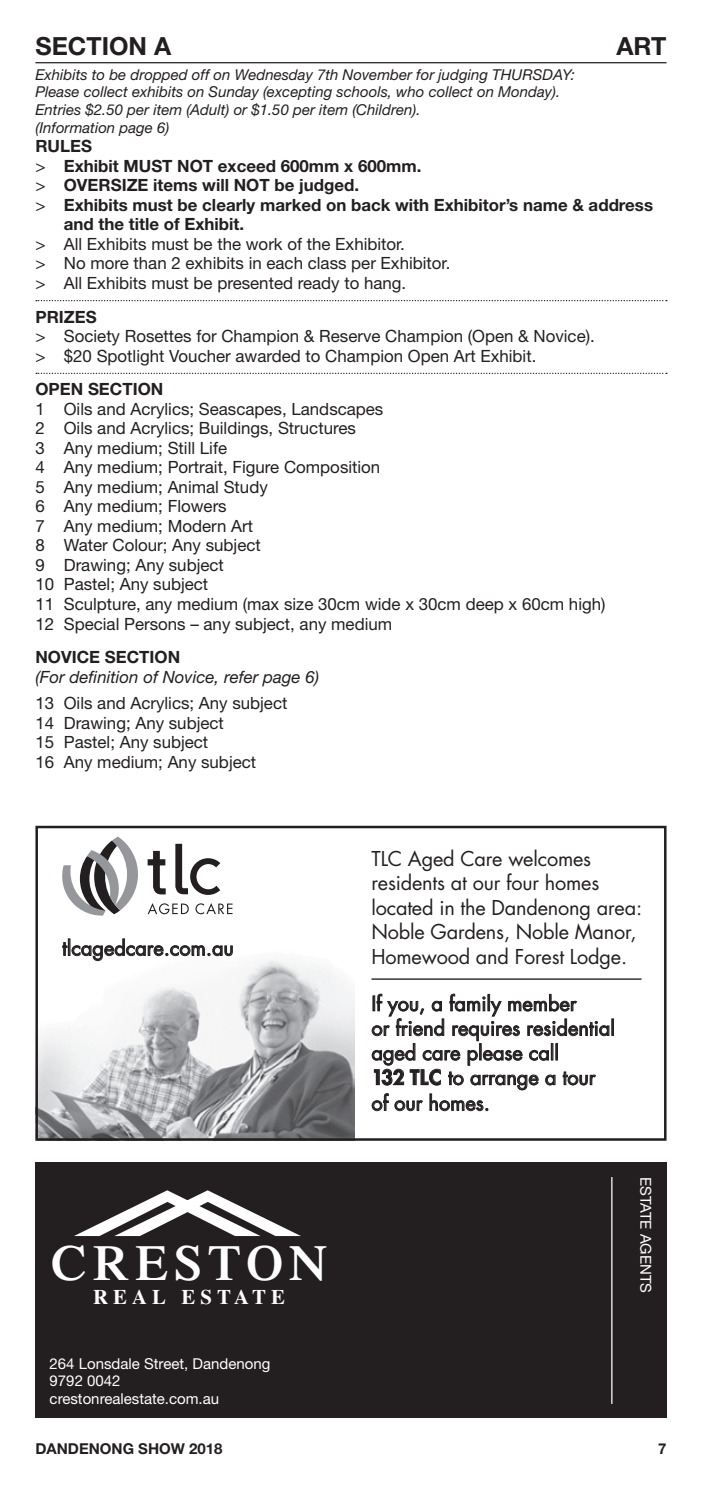
<style>
.page{position:relative;width:702px;height:1489px;background:#fff}
.page>*{position:absolute;margin:0;border:0;box-sizing:border-box;transform-origin:0 0}
.t1{font:600 49.75px "Times";letter-spacing:.12em;color:#fff}
.t2{font:700 25px "Helvetica Neue";color:#231f20}
.t3{font:700 20.75px "Times";letter-spacing:.245em;color:#fff}
.t4{font:20px/24.5px "Futura Std";letter-spacing:-.01em;color:#231f20}
.t5{font:17px/19.5px "Helvetica Neue";color:#231f20}
.t6{font:700 17px "Helvetica Neue";color:#231f20}
.t7{font:italic 17px "Helvetica Neue";color:#231f20}
.t8{font:italic 15px/17.8px "Helvetica Neue";color:#231f20}
.t9{font:15px/17.5px "Helvetica Neue";color:#fff}
.t10{font:700 15px "Helvetica Neue";color:#231f20}
.s1{font-weight:400}
.s2{font-weight:800}
</style>
<div class="page">
<hr style="left:35px;top:62px;width:631px;height:1px;background:#231f20">
<svg style="left:36px;top:300px;width:631px;height:1px"></svg>
<svg style="left:36px;top:373px;width:631px;height:1px"></svg>
<img style="left:38px;top:960px;width:316px;height:177px">
<div style="left:611px;top:1018px;width:3px;height:17px;border:1px solid #231f20"></div>
<svg style="left:371px;top:993px;width:239px;height:118px"></svg>
<svg style="left:148px;top:903px;width:84px;height:11px"></svg>
<svg style="left:148px;top:850px;width:18px;height:44px"></svg>
<svg style="left:175px;top:843px;width:45px;height:51px"></svg>
<svg style="left:62px;top:836px;width:76px;height:79px"></svg>
<hr style="left:371px;top:978px;width:270px;height:1px;background:#231f20">
<svg style="left:62px;top:938px;width:171px;height:23px"></svg>
<div style="left:35px;top:825px;width:631px;height:315px;border:2px solid #231f20"></div>
<div style="left:35px;top:1162px;width:631px;height:255px;background:#231f20"></div>
<hr style="left:611px;top:1176px;width:1px;height:227px;background:#fff">
<svg style="left:76px;top:1190px;width:223px;height:45px"></svg>
<h2 class="t2" style="left:35px;top:31px;width:137px">SECTION A</h2>
<h2 class="t2" style="left:616px;top:31px;width:51px">ART</h2>
<p class="t8" style="left:35px;top:65px;width:541px">Exhibits to be dropped off on Wednesday 7th November for judging THURSDAY:<br>Please collect exhibits on Sunday (excepting schools, who collect on Monday).<br>Entries $2.50 per item (Adult) or $1.50 per item (Children).<br>(Information page 6)</p>
<p class="t6" style="left:35px;top:136px;width:58px">RULES</p>
<p class="t6" style="left:35px;top:155px;width:387px"><span class="s1">&gt;</span> Exhibit MUST NOT exceed 600mm x 600mm.</p>
<p class="t6" style="left:35px;top:175px;width:325px"><span class="s1">&gt;</span> OVERSIZE items will NOT be judged.</p>
<p class="t6" style="left:35px;top:194px;width:619px"><span class="s1">&gt;</span> Exhibits must be clearly marked on back with Exhibitor’s name &amp; address</p>
<p class="t6" style="left:64px;top:214px;width:182px">and the title of Exhibit.</p>
<p class="t5" style="left:35px;top:234px;width:416px">&gt; All Exhibits must be the work of the Exhibitor.<br>&gt; No more than 2 exhibits in each class per Exhibitor. &gt; All Exhibits must be presented ready to hang.</p>
<p class="t6" style="left:35px;top:306px;width:63px">PRIZES</p>
<p class="t5" style="left:35px;top:326px;width:561px">&gt; Society Rosettes for Champion &amp; Reserve Champion (Open &amp; Novice). &gt; $20 Spotlight Voucher awarded to Champion Open Art Exhibit.</p>
<p class="t6" style="left:35px;top:379px;width:129px">OPEN SECTION</p>
<p class="t5" style="left:35px;top:399px;width:571px">1 Oils and Acrylics; Seascapes, Landscapes<br>2 Oils and Acrylics; Buildings, Structures<br>3 Any medium; Still Life<br>4 Any medium; Portrait, Figure Composition<br>5 Any medium; Animal Study<br>6 Any medium; Flowers<br>7 Any medium; Modern Art<br>8 Water Colour; Any subject<br>9 Drawing; Any subject<br>10 Pastel; Any subject<br>11 Sculpture, any medium (max size 30cm wide x 30cm deep x 60cm high)<br>12 Special Persons – any subject, any medium</p>
<p class="t6" style="left:35px;top:646px;width:146px">NOVICE SECTION</p>
<p class="t7" style="left:35px;top:666px;width:285px">(For definition of Novice, refer page 6)</p>
<p class="t5" style="left:35px;top:693px;width:253px">13 Oils and Acrylics; Any subject<br>14 Drawing; Any subject<br>15 Pastel; Any subject<br>16 Any medium; Any subject</p>
<p class="t4" style="left:62px;top:936px;width:173px">tlcagedcare.com.au</p>
<h1 class="t1" style="left:51px;top:1233px;width:277px">CRESTON</h1>
<p class="t3" style="left:93px;top:1284px;width:193px">REAL ESTATE</p>
<p class="t9" style="left:50px;top:1354px;width:222px">264 Lonsdale Street, Dandenong<br>9792 0042 crestonrealestate.com.au</p>
<p class="t4" style="left:371px;top:846px;width:272px">TLC Aged Care welcomes residents at our four homes located in the Dandenong area:<br>Noble Gardens, Noble Manor,<br>Homewood and Forest Lodge.</p>
<p class="t4" style="left:371px;top:991px;width:245px">If you, a family member<br>or friend requires residential aged care please call<br><span class="s2">132 TLC</span> to arrange a tour of our homes.</p>
<p class="t9" style="left:654px;top:1177px;width:117px;rotate:90deg">ESTATE AGENTS</p>
<p class="t10" style="left:35px;top:1438px;width:189px">DANDENONG SHOW 2018</p>
<p class="t10" style="left:658px;top:1438px;width:10px">7</p>
</div>
